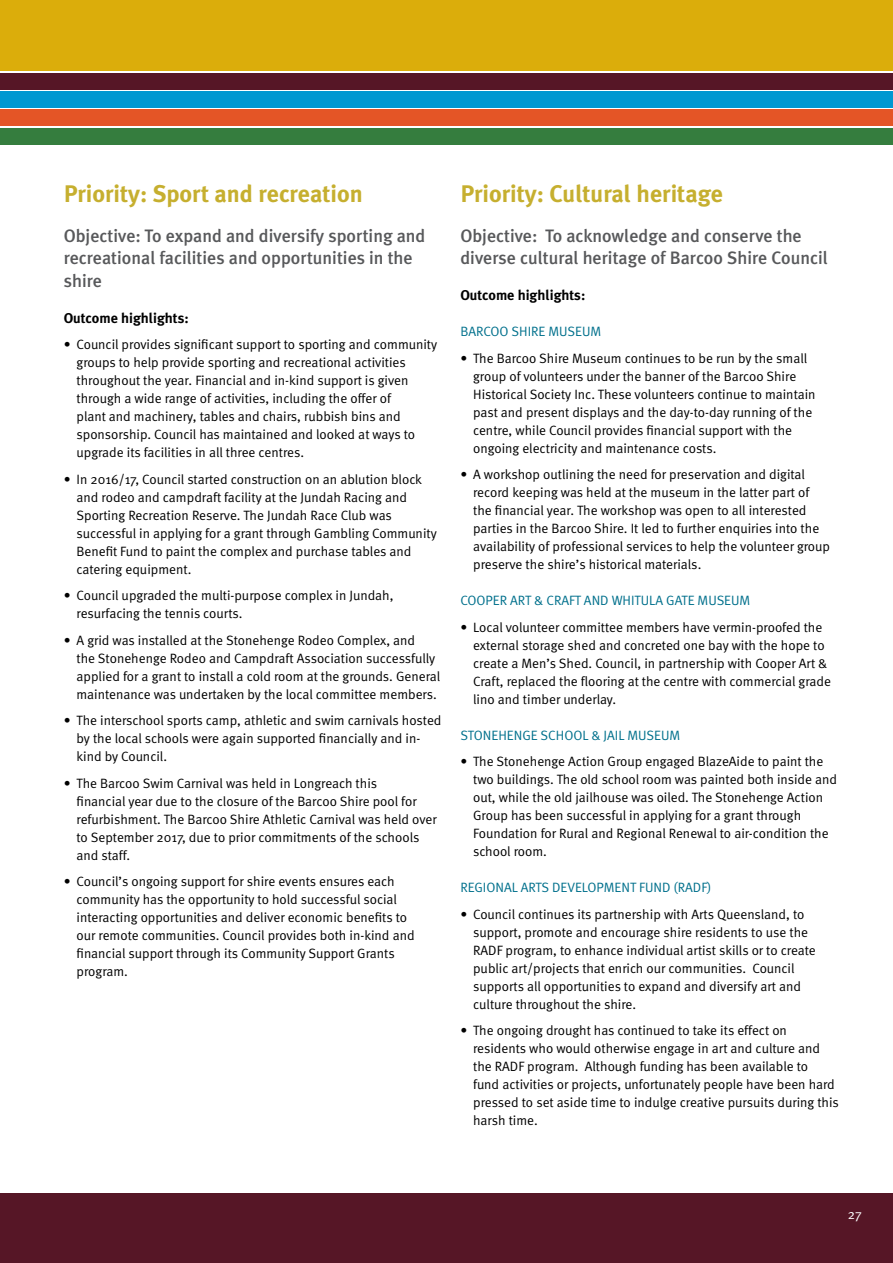
<style>
.page{position:relative;width:893px;height:1263px;background:#fff}
.page>*{position:absolute;margin:0;border:0;box-sizing:border-box;transform-origin:0 0}
.t1{font:700 24px "Meta Plus";color:#c6af2f}
.t2{font:500 18px/22.5px "Meta Plus";color:#58595b}
.t3{font:700 14.25px "Meta Plus";color:#000}
.t4{font:13.5px/18px "Meta Normal";color:#000}
.t5{font:13.5px "Meta Normal";color:#01708c}
.t6{font:13.5px "Meta Normal";color:#fff}
</style>
<div class="page">
<div style="left:0;top:1193px;width:893px;height:70px;background:#561626"></div>
<div style="left:0;top:0;width:893px;height:70px;background:#dbad0b"></div>
<div style="left:0;top:73px;width:893px;height:17px;background:#561626"></div>
<div style="left:0;top:92px;width:893px;height:16px;background:#0098d1"></div>
<div style="left:0;top:110px;width:893px;height:16px;background:#e45526"></div>
<div style="left:0;top:128px;width:893px;height:16px;background:#357d3e"></div>
<h1 class="t1" style="left:64px;top:180px;width:300px">Priority: Sport and recreation</h1>
<h2 class="t2" style="left:64px;top:224px;width:363px">Objective: To expand and diversify sporting and recreational facilities and opportunities in the shire</h2>
<p class="t3" style="left:64px;top:309px;width:126px">Outcome highlights:</p>
<p class="t4" style="left:77px;top:335px;width:362px;text-indent:-13px">• Council provides significant support to sporting and community groups to help provide sporting and recreational activities throughout the year. Financial and in-kind support is given through a wide range of activities, including the offer of<br>plant and machinery, tables and chairs, rubbish bins and sponsorship. Council has maintained and looked at ways to upgrade its facilities in all three centres.</p>
<p class="t4" style="left:77px;top:470px;width:362px;text-indent:-13px">• In 2016/17, Council started construction on an ablution block and rodeo and campdraft facility at the Jundah Racing and Sporting Recreation Reserve. The Jundah Race Club was successful in applying for a grant through Gambling Community Benefit Fund to paint the complex and purchase tables and catering equipment.</p>
<p class="t4" style="left:77px;top:586px;width:319px;text-indent:-13px">• Council upgraded the multi-purpose complex in Jundah, resurfacing the tennis courts.</p>
<p class="t4" style="left:77px;top:631px;width:365px;text-indent:-13px">• A grid was installed at the Stonehenge Rodeo Complex, and<br>the Stonehenge Rodeo and Campdraft Association successfully applied for a grant to install a cold room at the grounds. General maintenance was undertaken by the local committee members.</p>
<p class="t4" style="left:77px;top:711px;width:366px;text-indent:-13px">• The interschool sports camp, athletic and swim carnivals hosted by the local schools were again supported financially and in&shy;kind by Council.</p>
<p class="t4" style="left:77px;top:774px;width:362px;text-indent:-13px">• The Barcoo Swim Carnival was held in Longreach this<br>financial year due to the closure of the Barcoo Shire pool for refurbishment. The Barcoo Shire Athletic Carnival was held over to September 2017, due to prior commitments of the schools and staff.</p>
<p class="t4" style="left:77px;top:872px;width:340px;text-indent:-13px">• Council’s ongoing support for shire events ensures each community has the opportunity to hold successful social interacting opportunities and deliver economic benefits to our remote communities. Council provides both in-kind and financial support through its Community Support Grants program.</p>
<h1 class="t1" style="left:460px;top:180px;width:264px">Priority: Cultural heritage</h1>
<h2 class="t2" style="left:460px;top:224px;width:369px">Objective: To acknowledge and conserve the diverse cultural heritage of Barcoo Shire Council</h2>
<p class="t3" style="left:460px;top:287px;width:126px">Outcome highlights:</p>
<p class="t5" style="left:460px;top:324px;width:142px">BARCOO SHIRE MUSEUM</p>
<p class="t4" style="left:473px;top:349px;width:344px;text-indent:-13px">• The Barcoo Shire Museum continues to be run by the small group of volunteers under the banner of the Barcoo Shire Historical Society Inc. These volunteers continue to maintain past and present displays and the day-to-day running of the centre, while Council provides financial support with the ongoing electricity and maintenance costs.</p>
<p class="t4" style="left:473px;top:465px;width:359px;text-indent:-13px">• A workshop outlining the need for preservation and digital record keeping was held at the museum in the latter part of the financial year. The workshop was open to all interested parties in the Barcoo Shire. It led to further enquiries into the availability of professional services to help the volunteer group preserve the shire’s historical materials.</p>
<p class="t5" style="left:460px;top:593px;width:291px">COOPER ART &amp; CRAFT AND WHITULA GATE MUSEUM</p>
<p class="t4" style="left:473px;top:618px;width:359px;text-indent:-13px">• Local volunteer committee members have vermin-proofed the external storage shed and concreted one bay with the hope to create a Men’s Shed. Council, in partnership with Cooper Art &amp; Craft, replaced the flooring at the centre with commercial grade lino and timber underlay.</p>
<p class="t5" style="left:460px;top:727px;width:221px">STONEHENGE SCHOOL &amp; JAIL MUSEUM</p>
<p class="t4" style="left:473px;top:752px;width:365px;text-indent:-13px">• The Stonehenge Action Group engaged BlazeAide to paint the two buildings. The old school room was painted both inside and out, while the old jailhouse was oiled. The Stonehenge Action Group has been successful in applying for a grant through Foundation for Rural and Regional Renewal to air-condition the school room.</p>
<p class="t5" style="left:460px;top:880px;width:253px">REGIONAL ARTS DEVELOPMENT FUND (RADF)</p>
<p class="t4" style="left:473px;top:905px;width:344px;text-indent:-13px">• Council continues its partnership with Arts Queensland, to support, promote and encourage shire residents to use the RADF program, to enhance individual artist skills or to create public art/projects that enrich our communities. Council supports all opportunities to expand and diversify art and culture throughout the shire.</p>
<p class="t4" style="left:473px;top:1021px;width:367px;text-indent:-13px">• The ongoing drought has continued to take its effect on residents who would otherwise engage in art and culture and the RADF program. Although funding has been available to<br>fund activities or projects, unfortunately people have been hard pressed to set aside time to indulge creative pursuits during this harsh time.</p>
<p class="t6" style="left:848px;top:1207px;width:15px">27</p>
</div>
